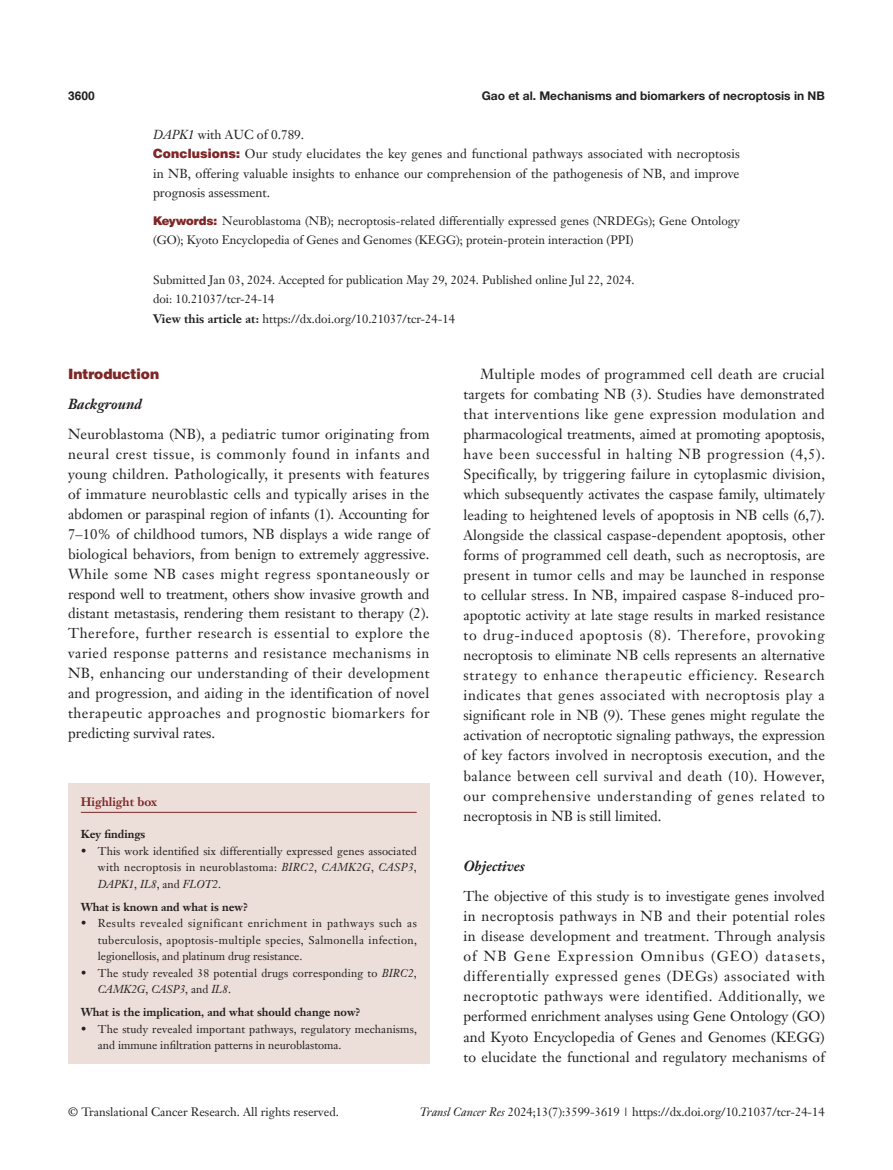
<style>
.page{position:relative;width:893px;height:1170px;background:#fff}
.page>*{position:absolute;margin:0;border:0;box-sizing:border-box;transform-origin:0 0}
.t1{font:14.25px/20.1px "Janson Text LT";letter-spacing:.015em;color:#231f20;text-align:justify}
._1ji-zhengti{font:900 14.25px "Helvetica";color:#812627}
._2ji-zhengti{font:italic 700 14.25px "Janson Text LT";color:#231f20}
._2ji-6_5{font:italic 700 14.25px "Janson Text LT";color:#231f20}
.A-Abstract{font:12.75px/19.5px "Janson Text LT";color:#231f20;text-align:justify}
.A-Keywords{font:12px/19.5px "Janson Text LT";color:#231f20}
.A-time{font:12px "Janson Text LT";color:#231f20}
.A-View_this_article{font:12px "Janson Text LT";color:#231f20}
.t2{font:700 12px "Helvetica Neue LT Pro";color:#231f20}
.A-doi{font:12px "Janson Text LT";color:#231f20}
.Cite{font:700 12px "Janson Text LT";color:#812627}
.t3{font:700 12px "Helvetica";color:#231f20}
.box-zhengwen{font:11.25px/16.5px "Janson Text LT";letter-spacing:.01em;color:#231f20;text-align:justify}
.box-biaoti-1_5mm{font:700 11.25px "Janson Text LT";color:#231f20}
.box-biaoti{font:700 11.25px "Janson Text LT";color:#231f20}
.s1{font-style:italic}
.s2{font-family:"Helvetica AME";color:#812627}
.s3{font-weight:700}
</style>
<div class="page">
<div style="left:68px;top:782px;width:361px;height:281px;background:#ecdfd9"></div>
<hr style="left:81px;top:811px;width:336px;height:1px;background:#812627">
<p class="t3" style="left:68px;top:88px;width:28px">3600</p>
<p class="t2" style="left:482px;top:88px;width:345px">Gao et al. Mechanisms and biomarkers of necroptosis in NB</p>
<p class="A-Abstract" style="left:153px;top:124px;width:153px"><span class="s1">DAPK1</span> with AUC of 0.789.</p>
<p class="A-Abstract" style="left:153px;top:144px;width:588px"><span class="s2">Conclusions:</span> Our study elucidates the key genes and functional pathways associated with necroptosis in NB, offering valuable insights to enhance our comprehension of the pathogenesis of NB, and improve prognosis assessment.</p>
<p class="A-Keywords" style="left:153px;top:211px;width:588px"><span class="s2">Keywords:</span> Neuroblastoma (NB); necroptosis-related differentially expressed genes (NRDEGs); Gene Ontology (GO); Kyoto Encyclopedia of Genes and Genomes (KEGG); protein-protein interaction (PPI)</p>
<p class="A-time" style="left:153px;top:272px;width:483px">Submitted Jan 03, 2024. Accepted for publication May 29, 2024. Published online Jul 22, 2024.</p>
<p class="A-doi" style="left:153px;top:291px;width:123px">doi: 10.21037/tcr-24-14</p>
<p class="A-View_this_article" style="left:153px;top:311px;width:303px"><span class="s3">View this article at:</span> https://dx.doi.org/10.21037/tcr-24-14</p>
<p class="_1ji-zhengti" style="left:68px;top:365px;width:93px">Introduction</p>
<p class="_2ji-zhengti" style="left:68px;top:395px;width:75px">Background</p>
<p class="t1" style="left:68px;top:424px;width:363px">Neuroblastoma (NB), a pediatric tumor originating from neural crest tissue, is commonly found in infants and young children. Pathologically, it presents with features of immature neuroblastic cells and typically arises in the abdomen or paraspinal region of infants (1). Accounting for 7–10% of childhood tumors, NB displays a wide range of biological behaviors, from benign to extremely aggressive.<br>While some NB cases might regress spontaneously or respond well to treatment, others show invasive growth and distant metastasis, rendering them resistant to therapy (2).<br>Therefore, further research is essential to explore the varied response patterns and resistance mechanisms in NB, enhancing our understanding of their development and progression, and aiding in the identification of novel therapeutic approaches and prognostic biomarkers for predicting survival rates.</p>
<p class="Cite" style="left:81px;top:794px;width:78px">Highlight box</p>
<p class="box-biaoti" style="left:81px;top:827px;width:66px">Key findings</p>
<p class="box-zhengwen" style="left:98px;top:842px;width:321px;text-indent:-17px">• This work identified six differentially expressed genes associated with necroptosis in neuroblastoma: <span class="s1">BIRC2</span>, <span class="s1">CAMK2G</span>, <span class="s1">CASP3</span>, <span class="s1">DAPK1</span>, <span class="s1">IL8</span>, and <span class="s1">FLOT2</span>.</p>
<p class="box-biaoti-1_5mm" style="left:81px;top:899px;width:169px">What is known and what is new?</p>
<p class="box-zhengwen" style="left:98px;top:915px;width:321px;text-indent:-17px">• Results revealed significant enrichment in pathways such as tuberculosis, apoptosis-multiple species, Salmonella infection, legionellosis, and platinum drug resistance.</p>
<p class="box-zhengwen" style="left:98px;top:964px;width:320px;text-indent:-17px">• The study revealed 38 potential drugs corresponding to <span class="s1">BIRC2</span>,<br><span class="s1">CAMK2G</span>, <span class="s1">CASP3</span>, and <span class="s1">IL8</span>.</p>
<p class="box-biaoti-1_5mm" style="left:81px;top:1004px;width:281px">What is the implication, and what should change now?</p>
<p class="box-zhengwen" style="left:98px;top:1020px;width:321px;text-indent:-17px">• The study revealed important pathways, regulatory mechanisms, and immune infiltration patterns in neuroblastoma.</p>
<p class="t1" style="left:463px;top:364px;width:363px;text-indent:17px">Multiple modes of programmed cell death are crucial targets for combating NB (3). Studies have demonstrated that interventions like gene expression modulation and pharmacological treatments, aimed at promoting apoptosis, have been successful in halting NB progression (4,5).<br>Specifically, by triggering failure in cytoplasmic division, which subsequently activates the caspase family, ultimately leading to heightened levels of apoptosis in NB cells (6,7).<br>Alongside the classical caspase-dependent apoptosis, other forms of programmed cell death, such as necroptosis, are present in tumor cells and may be launched in response to cellular stress. In NB, impaired caspase 8-induced pro&shy;apoptotic activity at late stage results in marked resistance to drug-induced apoptosis (8). Therefore, provoking necroptosis to eliminate NB cells represents an alternative strategy to enhance therapeutic efficiency. Research indicates that genes associated with necroptosis play a significant role in NB (9). These genes might regulate the activation of necroptotic signaling pathways, the expression of key factors involved in necroptosis execution, and the balance between cell survival and death (10). However, our comprehensive understanding of genes related to necroptosis in NB is still limited.</p>
<p class="_2ji-6_5" style="left:463px;top:856px;width:63px">Objectives</p>
<p class="t1" style="left:463px;top:885px;width:363px">The objective of this study is to investigate genes involved in necroptosis pathways in NB and their potential roles in disease development and treatment. Through analysis of NB Gene Expression Omnibus (GEO) datasets, differentially expressed genes (DEGs) associated with necroptotic pathways were identified. Additionally, we performed enrichment analyses using Gene Ontology (GO) and Kyoto Encyclopedia of Genes and Genomes (KEGG) to elucidate the functional and regulatory mechanisms of</p>
<p class="A-Keywords" style="left:68px;top:1102px;width:272px">© Translational Cancer Research. All rights reserved.</p>
<p class="A-Keywords" style="left:420px;top:1102px;width:406px"><span class="s1">Transl Cancer Res</span> 2024;13(7):3599-3619 | https://dx.doi.org/10.21037/tcr-24-14</p>
</div>
